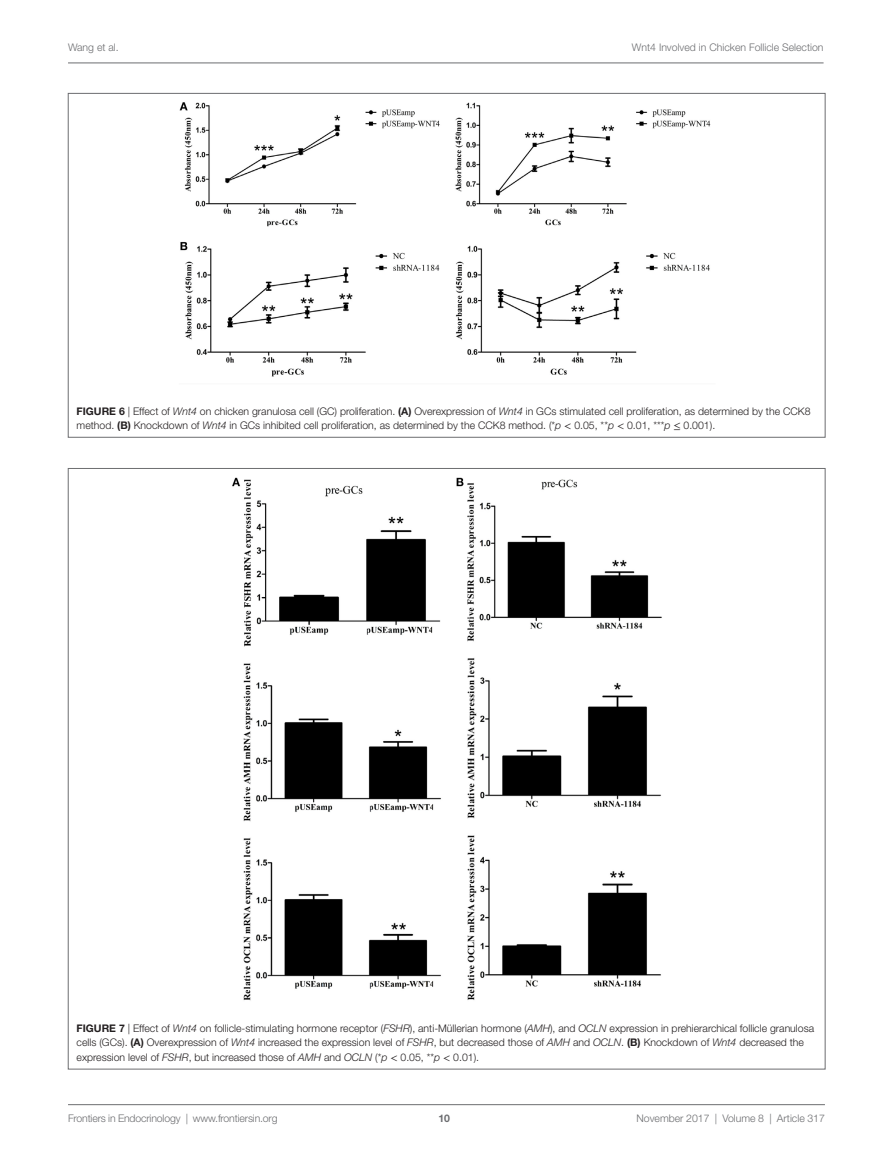
<style>
.page{position:relative;width:893px;height:1170px;background:#fff}
.page>*{position:absolute;margin:0;border:0;box-sizing:border-box;transform-origin:0 0}
.t1{font:300 10.5px/14.2px "Helvetica Neue LT Std";color:#231f20}
.t2{font:300 10.5px "Helvetica Neue LT Std";color:#6c6d70}
.t3{font:700 10.5px "Helvetica Neue LT Std";color:#6c6d70}
.s1{font-weight:700}
.s2{font-style:italic}
.s3{font-family:"STIX General";font-weight:400}
</style>
<div class="page">
<img style="left:179px;top:102px;width:532px;height:275px">
<hr style="left:68px;top:63px;width:756px;height:1px;background:#6c6d70">
<hr style="left:68px;top:1104px;width:757px;height:1px;background:#6c6d70">
<img style="left:232px;top:477px;width:430px;height:524px">
<p class="t2" style="left:68px;top:41px;width:52px">Wang et al.</p>
<p class="t2" style="left:632px;top:41px;width:193px">Wnt4 Involved in Chicken Follicle Selection</p>
<p class="t1" style="left:77px;top:403px;width:735px"><span class="s1">FIGURE 6</span> | Effect of <span class="s2">Wnt4</span> on chicken granulosa cell (GC) proliferation. <span class="s1">(A)</span> Overexpression of <span class="s2">Wnt4</span> in GCs stimulated cell proliferation, as determined by the CCK8 method. <span class="s1">(B)</span> Knockdown of <span class="s2">Wnt4</span> in GCs inhibited cell proliferation, as determined by the CCK8 method. (*<span class="s2">p</span> <span class="s3">&lt;</span> 0.05, **<span class="s2">p</span> <span class="s3">&lt;</span> 0.01, ***<span class="s2">p</span> <span class="s3">≤</span> 0.001).</p>
<p class="t1" style="left:77px;top:1020px;width:739px"><span class="s1">FIGURE 7</span> | Effect of <span class="s2">Wnt4</span> on follicle-stimulating hormone receptor (<span class="s2">FSHR</span>), anti-Müllerian hormone (<span class="s2">AMH</span>), and <span class="s2">OCLN</span> expression in prehierarchical follicle granulosa cells (GCs). <span class="s1">(A)</span> Overexpression of <span class="s2">Wnt4</span> increased the expression level of <span class="s2">FSHR</span>, but decreased those of <span class="s2">AMH</span> and <span class="s2">OCLN</span>. <span class="s1">(B)</span> Knockdown of <span class="s2">Wnt4</span> decreased the expression level of <span class="s2">FSHR</span>, but increased those of <span class="s2">AMH</span> and <span class="s2">OCLN</span> (*<span class="s2">p</span> <span class="s3">&lt;</span> 0.05, **<span class="s2">p</span> <span class="s3">&lt;</span> 0.01).</p>
<p class="t2" style="left:68px;top:1111px;width:211px">Frontiers in Endocrinology | www.frontiersin.org</p>
<p class="t2" style="left:636px;top:1111px;width:190px">November 2017 | Volume 8 | Article 317</p>
<p class="t3" style="left:439px;top:1111px;width:13px">10</p>
</div>
